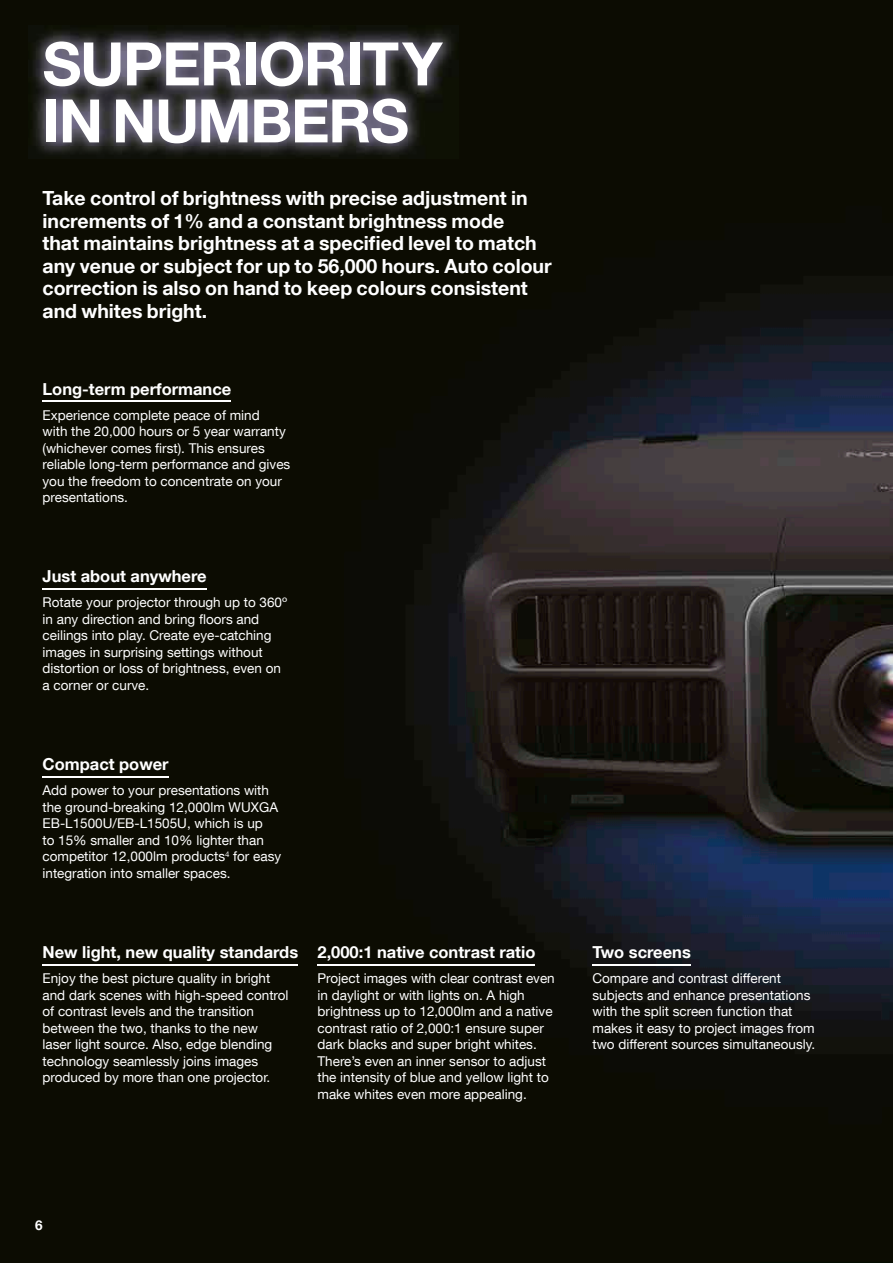
<style>
.page{position:relative;width:893px;height:1263px;background:#fff}
.page>*{position:absolute;margin:0;border:0;box-sizing:border-box;transform-origin:0 0}
.t1{font:700 60px/57px "Helvetica Neue LT Com";letter-spacing:-.025em;color:#fff}
.t2{font:700 19.5px/22.5px "Helvetica Neue LT Com";color:#fff}
.t3{font:700 16.5px "Helvetica Neue LT Com";color:#fff}
.t4{font:13.5px/16.5px "Helvetica Neue LT Com";color:#fff}
.t5{font:700 13.5px "Helvetica Neue LT Com";color:#fff}
</style>
<div class="page">
<img style="left:0;top:0;width:893px;height:1263px">
<img style="left:28px;top:25px;width:431px;height:134px">
<hr style="left:43px;top:401px;width:188px;height:1px;background:#fff">
<hr style="left:43px;top:588px;width:164px;height:2px;background:#fff">
<hr style="left:43px;top:776px;width:126px;height:2px;background:#fff">
<hr style="left:43px;top:964px;width:255px;height:2px;background:#fff">
<hr style="left:317px;top:964px;width:218px;height:2px;background:#fff">
<hr style="left:592px;top:964px;width:99px;height:2px;background:#fff">
<h1 class="t1" style="left:43px;top:34px;width:401px">SUPERIORITY<br>IN NUMBERS</h1>
<p class="t2" style="left:43px;top:186px;width:511px">Take control of brightness with precise adjustment in increments of 1% and a constant brightness mode<br>that maintains brightness at a specified level to match any venue or subject for up to 56,000 hours. Auto colour correction is also on hand to keep colours consistent and whites bright.</p>
<p class="t3" style="left:43px;top:378px;width:190px">Long-term performance</p>
<p class="t4" style="left:43px;top:406px;width:249px">Experience complete peace of mind<br>with the 20,000 hours or 5 year warranty (whichever comes first). This ensures reliable long-term performance and gives you the freedom to concentrate on your presentations.</p>
<p class="t3" style="left:43px;top:566px;width:166px">Just about anywhere</p>
<p class="t4" style="left:43px;top:594px;width:246px">Rotate your projector through up to 360º in any direction and bring floors and ceilings into play. Create eye-catching images in surprising settings without distortion or loss of brightness, even on a corner or curve.</p>
<p class="t3" style="left:43px;top:754px;width:128px">Compact power</p>
<p class="t4" style="left:43px;top:782px;width:240px">Add power to your presentations with the ground-breaking 12,000lm WUXGA EB-L1500U/EB-L1505U, which is up<br>to 15% smaller and 10% lighter than competitor 12,000lm products<sup>4</sup> for easy integration into smaller spaces.</p>
<p class="t3" style="left:43px;top:942px;width:257px">New light, new quality standards</p>
<p class="t4" style="left:43px;top:970px;width:248px">Enjoy the best picture quality in bright and dark scenes with high-speed control of contrast levels and the transition between the two, thanks to the new laser light source. Also, edge blending technology seamlessly joins images produced by more than one projector.</p>
<p class="t3" style="left:317px;top:942px;width:219px">2,000:1 native contrast ratio</p>
<p class="t4" style="left:317px;top:970px;width:239px">Project images with clear contrast even in daylight or with lights on. A high brightness up to 12,000lm and a native contrast ratio of 2,000:1 ensure super dark blacks and super bright whites.<br>There’s even an inner sensor to adjust the intensity of blue and yellow light to make whites even more appealing.</p>
<p class="t3" style="left:592px;top:942px;width:100px">Two screens</p>
<p class="t4" style="left:592px;top:970px;width:224px">Compare and contrast different subjects and enhance presentations with the split screen function that makes it easy to project images from two different sources simultaneously.</p>
<p class="t5" style="left:35px;top:1217px;width:9px">6</p>
</div>
